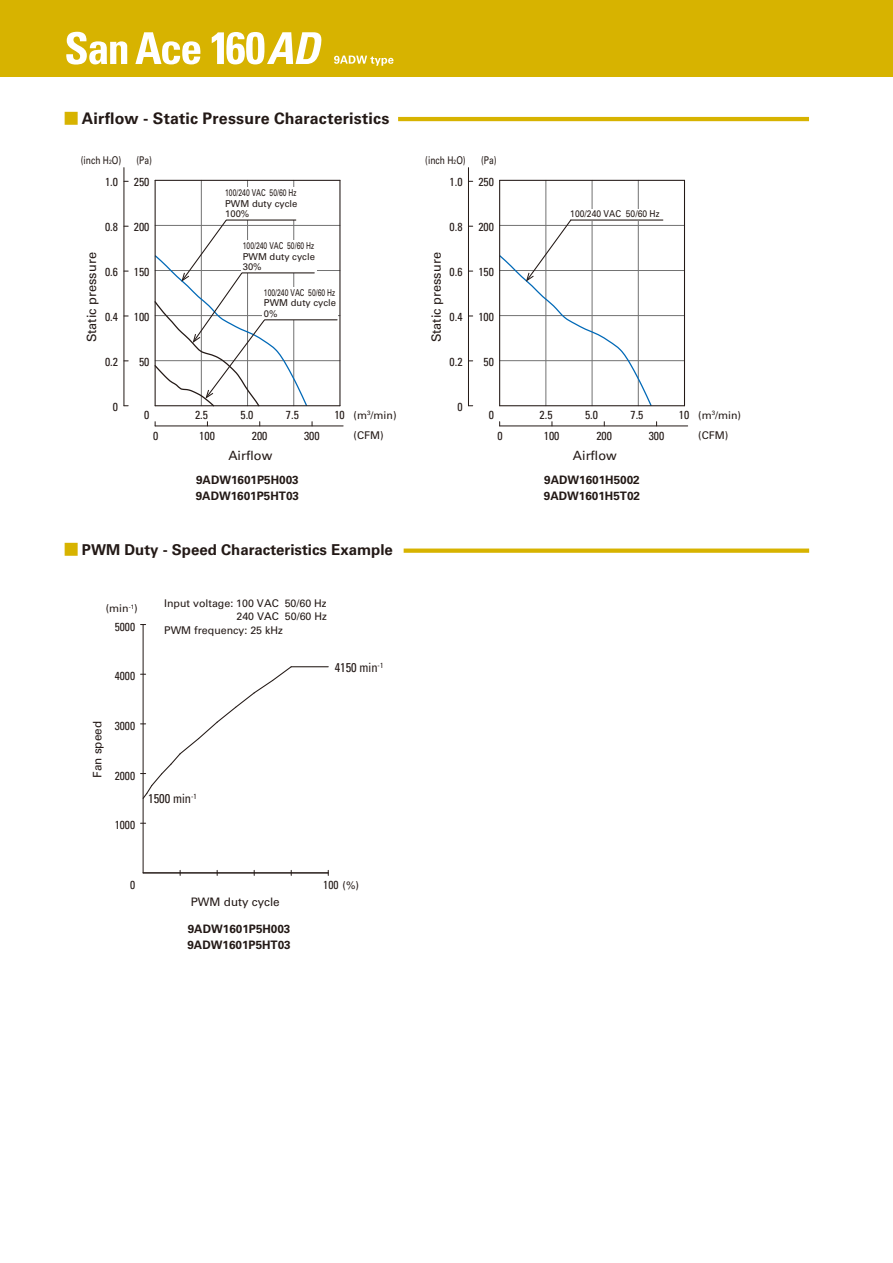
<style>
.page{position:relative;width:893px;height:1263px;background:#fff}
.page>*{position:absolute;margin:0;border:0;box-sizing:border-box;transform-origin:0 0}
.t1{font:700 15.9px "Univers LT Std";letter-spacing:.01em;color:#231916}
.t2{font:700 15px "Univers LT Std";color:#231916}
.t3{font:12.75px "Univers LT Std";color:#231916}
.t4{font:condensed 12.75px "Univers LT Std";color:#231916}
.t5{font:condensed 11.7px "Univers LT Std";color:#231916}
.t6{font:700 11.7px/15.9px "Univers LT Std";color:#231916}
.t7{font:11.7px "Univers LT Std";color:#231916}
.t8{font:10.65px "Univers LT Std";color:#231916}
.t9{font:10.65px "Univers LT Std";color:#231916;scale:.8 1}
.t10{font:9.45px/10.5px "Univers LT Std";color:#231916;text-align:justify;scale:.72 1}
.t11{font:9.45px "Univers LT Std";color:#231916;scale:.9 1}
.s1{font-family:"Shin Go Pro";font-weight:500;font-size:15px;color:#d7b300}
.s2{font-size:6.15px}
.s3{font-family:"Shin Go Pro";font-weight:500;color:#d7b300}
.s4{font-stretch:normal;font-size:10.65px}
</style>
<div class="page">
<hr style="left:398px;top:117px;width:411px;height:4px;background:#d7b300">
<hr style="left:201px;top:180px;width:1px;height:226px;background:#727272">
<hr style="left:247px;top:180px;width:1px;height:226px;background:#727272">
<hr style="left:293px;top:180px;width:1px;height:226px;background:#727272">
<hr style="left:155px;top:360px;width:185px;height:1px;background:#727272">
<hr style="left:155px;top:315px;width:185px;height:1px;background:#727272">
<hr style="left:155px;top:270px;width:185px;height:1px;background:#727272">
<hr style="left:155px;top:225px;width:185px;height:1px;background:#727272">
<hr style="left:124px;top:168px;width:1px;height:238px;background:#231916">
<hr style="left:155px;top:426px;width:188px;height:1px;background:#231916">
<hr style="left:155px;top:180px;width:1px;height:226px;background:#231916">
<hr style="left:155px;top:405px;width:185px;height:1px;background:#231916">
<hr style="left:155px;top:180px;width:185px;height:1px;background:#231916">
<hr style="left:339px;top:180px;width:1px;height:226px;background:#231916">
<hr style="left:545px;top:180px;width:1px;height:226px;background:#727272">
<hr style="left:592px;top:180px;width:1px;height:226px;background:#727272">
<hr style="left:638px;top:180px;width:1px;height:226px;background:#727272">
<hr style="left:500px;top:360px;width:184px;height:1px;background:#727272">
<hr style="left:500px;top:315px;width:184px;height:1px;background:#727272">
<hr style="left:500px;top:270px;width:184px;height:1px;background:#727272">
<hr style="left:500px;top:225px;width:184px;height:1px;background:#727272">
<hr style="left:468px;top:168px;width:1px;height:238px;background:#231916">
<hr style="left:500px;top:426px;width:188px;height:1px;background:#231916">
<hr style="left:499px;top:180px;width:1px;height:226px;background:#231916">
<hr style="left:500px;top:405px;width:184px;height:1px;background:#231916">
<hr style="left:500px;top:180px;width:184px;height:1px;background:#231916">
<hr style="left:684px;top:180px;width:1px;height:226px;background:#231916">
<svg style="left:154px;top:219px;width:154px;height:188px"></svg>
<div style="left:569px;top:209px;width:92px;height:11px;background:#fff"></div>
<hr style="left:571px;top:219px;width:92px;height:2px;background:#231916">
<svg style="left:499px;top:219px;width:154px;height:188px"></svg>
<div style="left:241px;top:241px;width:76px;height:32px;background:#fff"></div>
<div style="left:223px;top:188px;width:76px;height:32px;background:#fff"></div>
<div style="left:262px;top:287px;width:76px;height:33px;background:#fff"></div>
<hr style="left:226px;top:219px;width:70px;height:2px;background:#231916">
<hr style="left:242px;top:272px;width:72px;height:1px;background:#231916">
<hr style="left:265px;top:319px;width:72px;height:1px;background:#231916">
<div style="left:404px;top:548px;width:405px;height:5px;background:#d7b300"></div>
<hr style="left:291px;top:666px;width:37px;height:1px;background:#231916">
<hr style="left:143px;top:872px;width:185px;height:1px;background:#231916">
<hr style="left:143px;top:624px;width:1px;height:249px;background:#231916">
<svg style="left:141px;top:665px;width:152px;height:135px"></svg>
<div style="left:0;top:0;width:893px;height:77px;background:#d7b300"></div>
<svg style="left:334px;top:56px;width:59px;height:10px"></svg>
<svg style="left:66px;top:32px;width:61px;height:33px"></svg>
<svg style="left:135px;top:32px;width:66px;height:32px"></svg>
<svg style="left:212px;top:32px;width:110px;height:32px"></svg>
<h1 class="t1" style="left:64px;top:109px;width:327px"><span class="s1">■</span> Airflow - Static Pressure Characteristics</h1>
<p class="t9" style="left:81px;top:154px;width:52px">(inch H<span class="s2">2</span>O)</p>
<p class="t9" style="left:136px;top:154px;width:21px">(Pa)</p>
<p class="t5" style="left:105px;top:175px;width:14px">1.0</p>
<p class="t5" style="left:105px;top:220px;width:14px">0.8</p>
<p class="t3" style="left:84px;top:342px;width:92px;rotate:-90deg">Static pressure</p>
<p class="t5" style="left:105px;top:264px;width:14px">0.6</p>
<p class="t5" style="left:105px;top:309px;width:14px">0.4</p>
<p class="t5" style="left:105px;top:354px;width:14px">0.2</p>
<p class="t5" style="left:134px;top:174px;width:17px">250</p>
<p class="t5" style="left:134px;top:219px;width:17px">200</p>
<p class="t5" style="left:134px;top:265px;width:17px">150</p>
<p class="t5" style="left:134px;top:310px;width:17px">100</p>
<p class="t5" style="left:139px;top:355px;width:12px">50</p>
<p class="t10" style="left:225px;top:187px;width:102px">100/240 VAC 50/60 Hz PWM duty cycle 100%</p>
<p class="t10" style="left:243px;top:241px;width:102px">100/240 VAC 50/60 Hz PWM duty cycle 30%</p>
<p class="t10" style="left:264px;top:287px;width:102px">100/240 VAC 50/60 Hz PWM duty cycle 0%</p>
<p class="t5" style="left:113px;top:399px;width:7px">0</p>
<p class="t5" style="left:144px;top:407px;width:7px">0</p>
<p class="t5" style="left:195px;top:407px;width:14px">2.5</p>
<p class="t5" style="left:240px;top:407px;width:14px">5.0</p>
<p class="t5" style="left:286px;top:407px;width:14px">7.5</p>
<p class="t5" style="left:153px;top:428px;width:7px">0</p>
<p class="t5" style="left:199px;top:428px;width:17px">100</p>
<p class="t5" style="left:252px;top:428px;width:17px">200</p>
<p class="t5" style="left:304px;top:428px;width:17px">300</p>
<p class="t3" style="left:228px;top:448px;width:45px">Airflow</p>
<p class="t6" style="left:196px;top:472px;width:105px">9ADW1601P5H003<br>9ADW1601P5HT03</p>
<p class="t5" style="left:334px;top:407px;width:12px">10</p>
<p class="t8" style="left:354px;top:408px;width:44px">(m<sup>3</sup>/min)</p>
<p class="t8" style="left:354px;top:429px;width:32px">(CFM)</p>
<p class="t2" style="left:64px;top:541px;width:331px"><span class="s3">■</span> PWM Duty - Speed Characteristics Example</p>
<p class="t8" style="left:106px;top:602px;width:34px">(min<sup>-1</sup>)</p>
<p class="t5" style="left:115px;top:619px;width:22px">5000</p>
<p class="t5" style="left:115px;top:669px;width:22px">4000</p>
<p class="t8" style="left:164px;top:596px;width:164px">Input voltage: 100 VAC 50/60 Hz</p>
<p class="t8" style="left:236px;top:610px;width:92px">240 VAC 50/60 Hz</p>
<p class="t8" style="left:164px;top:623px;width:120px">PWM frequency: 25 kHz</p>
<p class="t4" style="left:335px;top:659px;width:50px">4150 min<sup>-1</sup></p>
<p class="t7" style="left:90px;top:778px;width:58px;rotate:-90deg">Fan speed</p>
<p class="t5" style="left:115px;top:718px;width:22px">3000</p>
<p class="t5" style="left:115px;top:768px;width:22px">2000</p>
<p class="t5" style="left:115px;top:818px;width:22px">1000</p>
<p class="t4" style="left:148px;top:791px;width:50px">1500 min<sup>-1</sup></p>
<p class="t5" style="left:130px;top:878px;width:7px">0</p>
<p class="t5" style="left:323px;top:878px;width:37px">100 <span class="s4">(%)</span></p>
<p class="t7" style="left:191px;top:895px;width:91px">PWM duty cycle</p>
<p class="t6" style="left:187px;top:921px;width:105px">9ADW1601P5H003<br>9ADW1601P5HT03</p>
<p class="t9" style="left:425px;top:154px;width:52px">(inch H<span class="s2">2</span>O)</p>
<p class="t9" style="left:481px;top:154px;width:21px">(Pa)</p>
<p class="t5" style="left:450px;top:175px;width:14px">1.0</p>
<p class="t5" style="left:450px;top:220px;width:14px">0.8</p>
<p class="t3" style="left:429px;top:342px;width:92px;rotate:-90deg">Static pressure</p>
<p class="t5" style="left:450px;top:264px;width:14px">0.6</p>
<p class="t5" style="left:450px;top:309px;width:14px">0.4</p>
<p class="t5" style="left:450px;top:354px;width:14px">0.2</p>
<p class="t5" style="left:478px;top:174px;width:17px">250</p>
<p class="t5" style="left:478px;top:219px;width:17px">200</p>
<p class="t5" style="left:478px;top:265px;width:17px">150</p>
<p class="t5" style="left:478px;top:310px;width:17px">100</p>
<p class="t5" style="left:484px;top:355px;width:12px">50</p>
<p class="t11" style="left:570px;top:208px;width:101px">100/240 VAC 50/60 Hz</p>
<p class="t5" style="left:457px;top:399px;width:7px">0</p>
<p class="t5" style="left:489px;top:407px;width:7px">0</p>
<p class="t5" style="left:540px;top:407px;width:14px">2.5</p>
<p class="t5" style="left:585px;top:407px;width:14px">5.0</p>
<p class="t5" style="left:630px;top:407px;width:14px">7.5</p>
<p class="t5" style="left:498px;top:428px;width:7px">0</p>
<p class="t5" style="left:544px;top:428px;width:17px">100</p>
<p class="t5" style="left:596px;top:428px;width:17px">200</p>
<p class="t5" style="left:649px;top:428px;width:17px">300</p>
<p class="t3" style="left:573px;top:448px;width:45px">Airflow</p>
<p class="t6" style="left:544px;top:472px;width:98px">9ADW1601H5002<br>9ADW1601H5T02</p>
<p class="t5" style="left:679px;top:407px;width:12px">10</p>
<p class="t8" style="left:698px;top:408px;width:44px">(m<sup>3</sup>/min)</p>
<p class="t8" style="left:698px;top:429px;width:32px">(CFM)</p>
</div>
